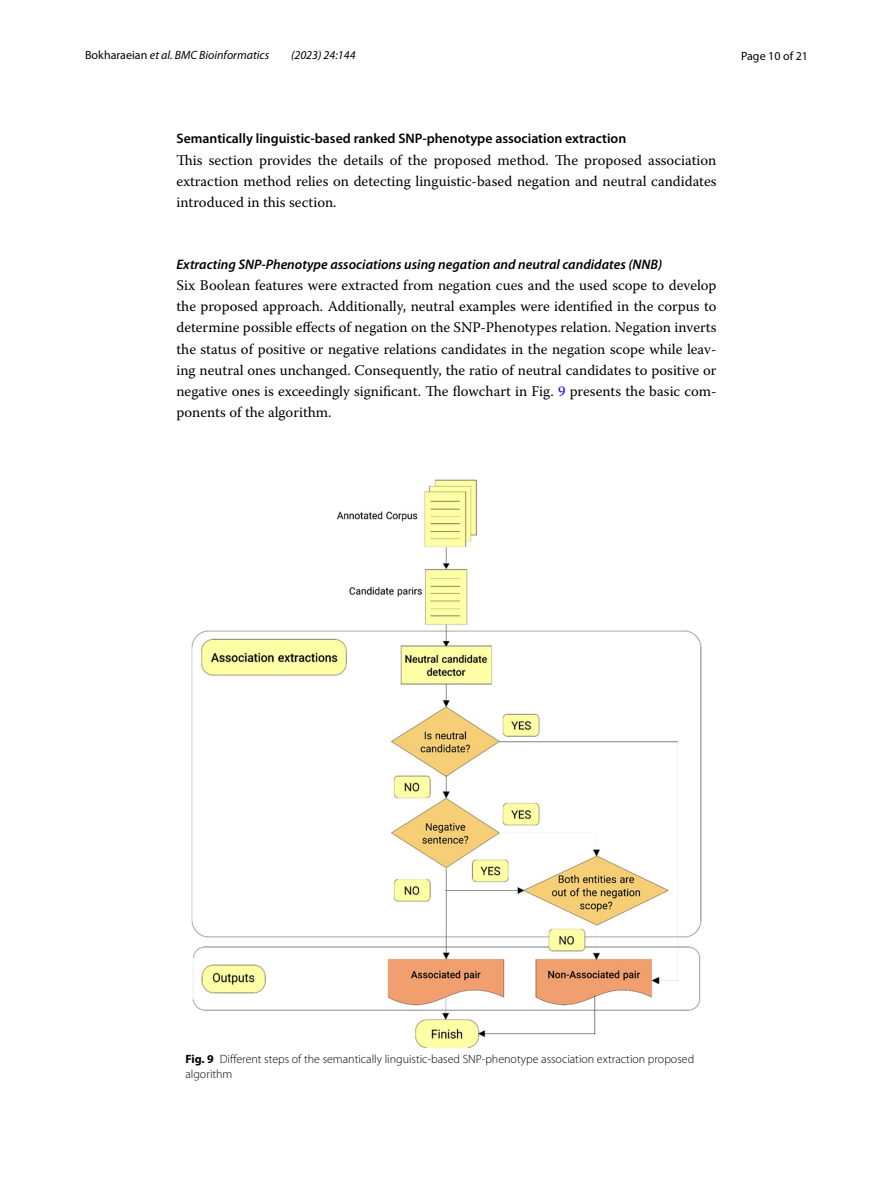
<style>
.page{position:relative;width:893px;height:1187px;background:#fff}
.page>*{position:absolute;margin:0;border:0;box-sizing:border-box;transform-origin:0 0}
.t1{font:14.7px/21.1px "Warnock Pro";color:#000;text-align:justify}
.t2{font:italic 600 13.8px "Myriad Pro";color:#000}
.t3{font:600 13.8px "Myriad Pro";color:#000}
.t4{font:300 12px/15px "Myriad Pro";color:#000}
.t5{font:italic 12px "Myriad Pro";color:#000}
.t6{font:12px "Myriad Pro";color:#000}
.s1{font-style:normal}
.s2{color:#00f}
.s3{font-weight:700}
</style>
<div class="page">
<img style="left:191px;top:480px;width:511px;height:567px">
<p class="t5" style="left:85px;top:48px;width:186px"><span class="s1">Bokharaeian</span> et al. BMC Bioinformatics</p>
<p class="t5" style="left:291px;top:48px;width:66px">(2023) 24:144</p>
<p class="t6" style="left:741px;top:48px;width:68px">Page 10 of 21</p>
<p class="t3" style="left:176px;top:130px;width:451px">Semantically linguistic‑based ranked SNP‑phenotype association extraction</p>
<p class="t1" style="left:176px;top:149px;width:542px">This section provides the details of the proposed method. The proposed association extraction method relies on detecting linguistic-based negation and neutral candidates introduced in this section.</p>
<p class="t2" style="left:176px;top:255px;width:487px">Extracting SNP‑Phenotype associations using negation and neutral candidates (NNB)</p>
<p class="t1" style="left:176px;top:274px;width:542px">Six Boolean features were extracted from negation cues and the used scope to develop the proposed approach. Additionally, neutral examples were identified in the corpus to determine possible effects of negation on the SNP-Phenotypes relation. Negation inverts the status of positive or negative relations candidates in the negation scope while leav&shy;ing neutral ones unchanged. Consequently, the ratio of neutral candidates to positive or negative ones is exceedingly significant. The flowchart in Fig. <span class="s2">9</span> presents the basic com&shy;ponents of the algorithm.</p>
<p class="t4" style="left:185px;top:1051px;width:510px"><span class="s3">Fig. 9</span> Different steps of the semantically linguistic-based SNP-phenotype association extraction proposed algorithm</p>
</div>
